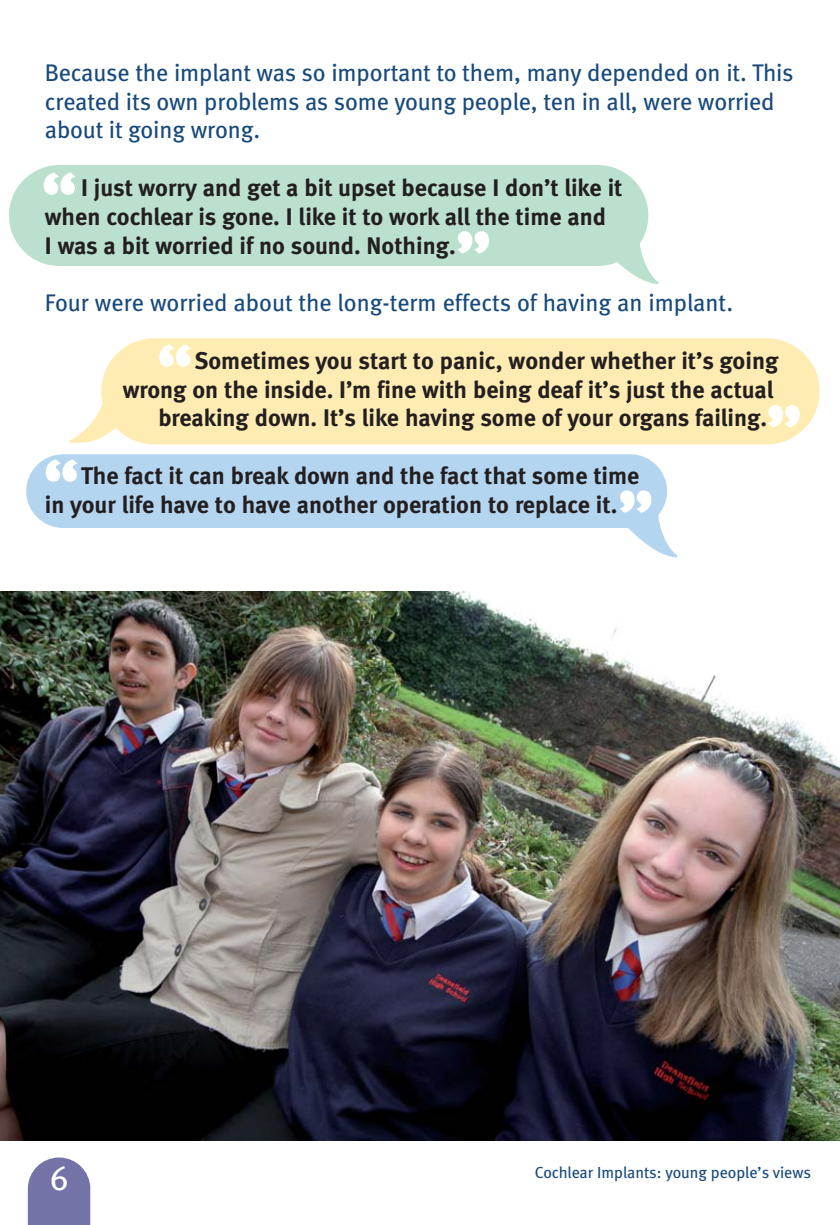
<style>
.page{position:relative;width:840px;height:1225px;background:#fff}
.page>*{position:absolute;margin:0;border:0;box-sizing:border-box;transform-origin:0 0}
.t1{font:900 68px "Meta";color:#fff}
.t2{font:34px "Meta";color:#fff}
.t3{font:700 24px/28.8px "Meta";color:#231f20}
.t4{font:24px/28.8px "Meta";letter-spacing:-.005em;color:#174a7c}
.t5{font:16px "Meta";color:#174a7c}
</style>
<div class="page">
<svg style="left:69px;top:398px;width:64px;height:45px"></svg>
<div style="left:26px;top:454px;width:640px;height:74px;background:#b4d5f0;border-radius:37px"></div>
<div style="left:101px;top:338px;width:718px;height:106px;background:#ffecb3;border-radius:53px"></div>
<div style="left:9px;top:165px;width:639px;height:101px;background:#bbe1ce;border-radius:50px"></div>
<svg style="left:28px;top:1157px;width:62px;height:68px;background:#8181b1"></svg>
<img style="left:0;top:591px;width:839px;height:549px">
<svg style="left:602px;top:234px;width:57px;height:50px"></svg>
<svg style="left:628px;top:507px;width:50px;height:51px"></svg>
<p class="t4" style="left:45px;top:60px;width:749px">Because the implant was so important to them, many depended on it. This created its own problems as some young people, ten in all, were worried about it going wrong.</p>
<p class="t3" style="left:45px;top:175px;width:578px;text-indent:36px">I just worry and get a bit upset because I don’t like it when cochlear is gone. I like it to work all the time and<br>I was a bit worried if no sound. Nothing.</p>
<p class="t4" style="left:45px;top:290px;width:689px">Four were worried about the long-term effects of having an implant.</p>
<p class="t3" style="left:194px;top:348px;width:585px">Sometimes you start to panic, wonder whether it’s going</p>
<p class="t3" style="left:123px;top:377px;width:652px">wrong on the inside. I’m fine with being deaf it’s just the actual</p>
<p class="t3" style="left:158px;top:405px;width:610px">breaking down. It’s like having some of your organs failing.</p>
<p class="t3" style="left:45px;top:463px;width:595px;text-indent:36px">The fact it can break down and the fact that some time in your life have to have another operation to replace it.</p>
<h1 class="t1" style="left:42px;top:173px;width:36px">“</h1>
<h1 class="t1" style="left:456px;top:232px;width:36px">”</h1>
<h1 class="t1" style="left:157px;top:345px;width:36px">“</h1>
<h1 class="t1" style="left:766px;top:406px;width:36px">”</h1>
<h1 class="t1" style="left:44px;top:460px;width:36px">“</h1>
<h1 class="t1" style="left:618px;top:491px;width:36px">”</h1>
<h2 class="t2" style="left:50px;top:1165px;width:21px">6</h2>
<p class="t5" style="left:534px;top:1167px;width:278px">Cochlear Implants: young people’s views</p>
</div>
